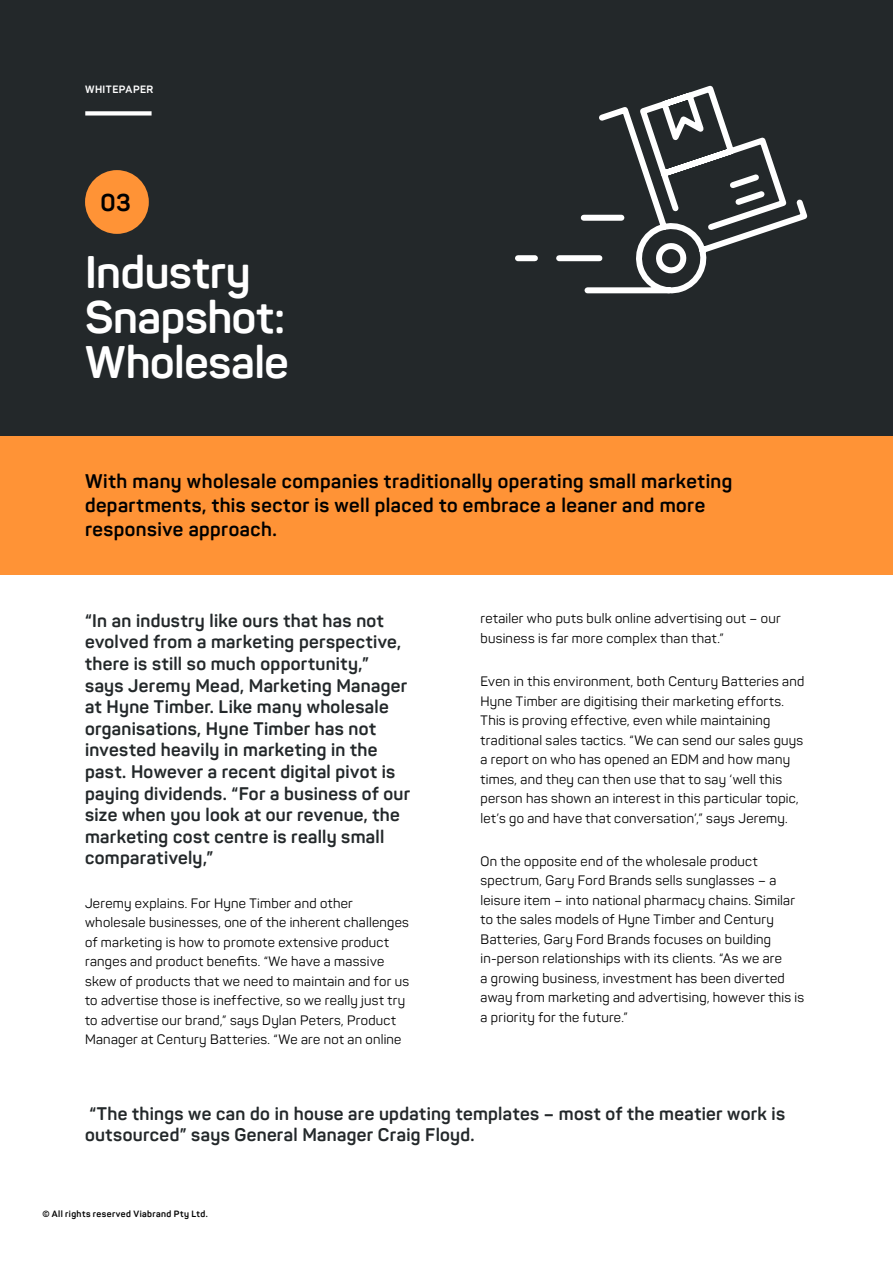
<style>
.page{position:relative;width:893px;height:1263px;background:#fff}
.page>*{position:absolute;margin:0;border:0;box-sizing:border-box;transform-origin:0 0}
.t1{font:700 45px/45px "Panton";letter-spacing:-.01em;color:#fff}
.t2{font:700 24px "Panton";color:#000}
.First_Paragraph{font:700 19.5px/24px "Panton";letter-spacing:.025em;color:#000}
.Body_H1{font:700 18px/21.6px "Panton";letter-spacing:.015em;color:#23282a}
.Body_Main{font:13.5px/19.5px "Panton";letter-spacing:.02em;color:#000}
.t3{font:700 10.5px "Panton";letter-spacing:.045em;color:#fff}
.t4{font:700 9px "Panton";letter-spacing:.05em;color:#000}
</style>
<div class="page">
<div style="left:0;top:0;width:893px;height:436px;background:#23282a"></div>
<div style="left:0;top:436px;width:893px;height:138px;background:#ff9336"></div>
<div style="left:85px;top:170px;width:64px;height:64px;background:#ff9336;border-radius:50%"></div>
<svg style="left:515px;top:85px;width:293px;height:209px"></svg>
<div style="left:85px;top:111px;width:67px;height:5px;background:#fff"></div>
<p class="t3" style="left:85px;top:83px;width:70px">WHITEPAPER</p>
<h1 class="t2" style="left:101px;top:187px;width:32px">03</h1>
<h1 class="t1" style="left:85px;top:250px;width:205px">Industry<br>Snapshot:<br>Wholesale</h1>
<p class="First_Paragraph" style="left:85px;top:469px;width:649px">With many wholesale companies traditionally operating small marketing departments, this sector is well placed to embrace a leaner and more responsive approach.</p>
<p class="Body_H1" style="left:85px;top:609px;width:327px">“In an industry like ours that has not evolved from a marketing perspective, there is still so much opportunity,” says Jeremy Mead, Marketing Manager at Hyne Timber. Like many wholesale organisations, Hyne Timber has not invested heavily in marketing in the past. However a recent digital pivot is paying dividends. “For a business of our size when you look at our revenue, the marketing cost centre is really small comparatively,”</p>
<p class="Body_Main" style="left:85px;top:893px;width:326px">Jeremy explains. For Hyne Timber and other wholesale businesses, one of the inherent challenges of marketing is how to promote extensive product ranges and product benefits. “We have a massive skew of products that we need to maintain and for us to advertise those is ineffective, so we really just try to advertise our brand,” says Dylan Peters, Product Manager at Century Batteries. “We are not an online</p>
<p class="Body_Main" style="left:480px;top:609px;width:302px">retailer who puts bulk online advertising out – our business is far more complex than that.”</p>
<p class="Body_Main" style="left:480px;top:672px;width:325px">Even in this environment, both Century Batteries and Hyne Timber are digitising their marketing efforts.<br>This is proving effective, even while maintaining traditional sales tactics. “We can send our sales guys a report on who has opened an EDM and how many times, and they can then use that to say ‘well this person has shown an interest in this particular topic, let’s go and have that conversation’,” says Jeremy.</p>
<p class="Body_Main" style="left:480px;top:851px;width:325px">On the opposite end of the wholesale product spectrum, Gary Ford Brands sells sunglasses – a leisure item – into national pharmacy chains. Similar to the sales models of Hyne Timber and Century Batteries, Gary Ford Brands focuses on building in-person relationships with its clients. “As we are<br>a growing business, investment has been diverted away from marketing and advertising, however this is a priority for the future.”</p>
<p class="Body_H1" style="left:85px;top:1102px;width:702px">“The things we can do in house are updating templates – most of the meatier work is outsourced” says General Manager Craig Floyd.</p>
<p class="t4" style="left:42px;top:1208px;width:167px">© All rights reserved Viabrand Pty Ltd.</p>
</div>
